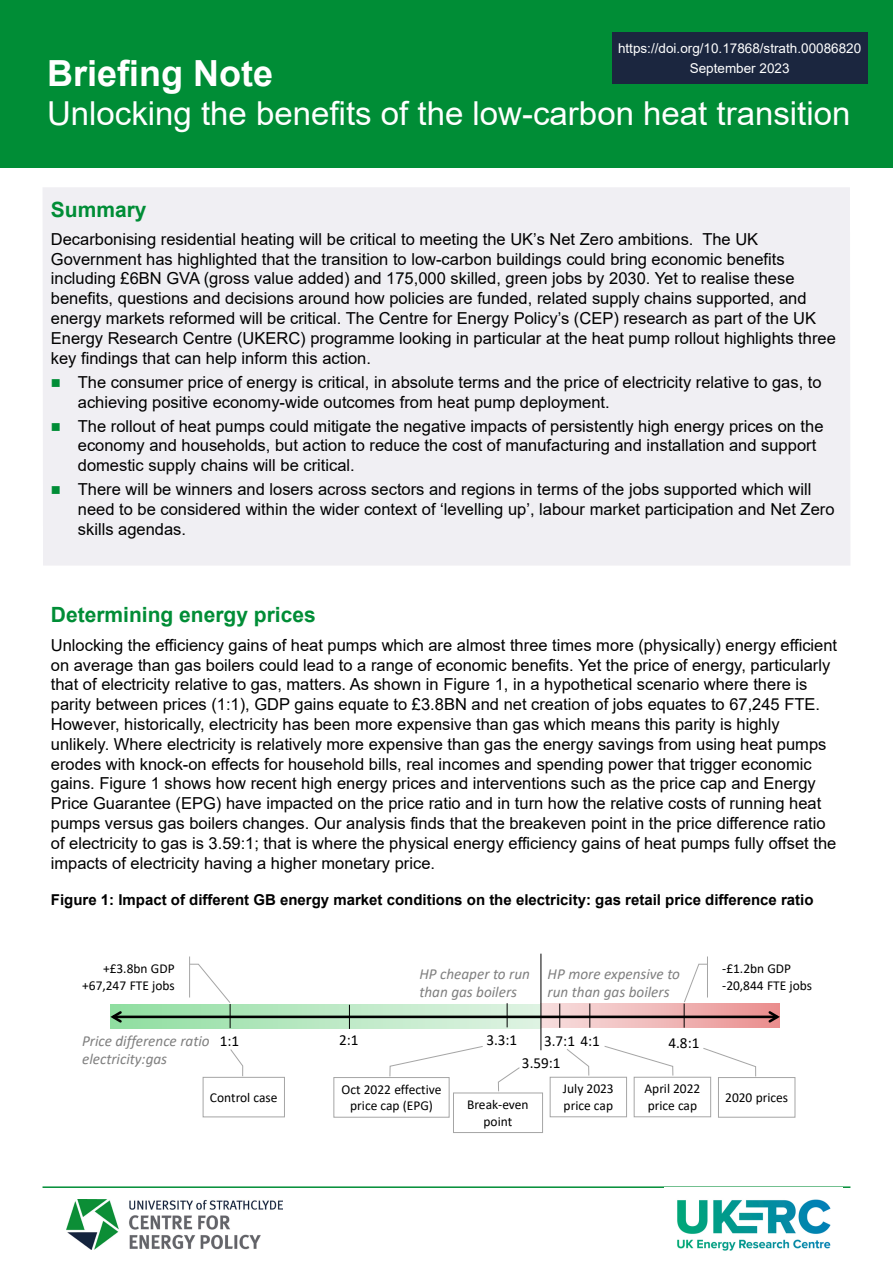
<style>
.page{position:relative;width:893px;height:1263px;background:#fff}
.page>*{position:absolute;margin:0;border:0;box-sizing:border-box;transform-origin:0 0}
.t1{font:700 36px "Arial";color:#fff}
.t2{font:33px "Arial";color:#fff}
.t3{font:700 21px "Arial";color:#008d36}
.t4{font:16.5px/19.8px "Arial";color:#000}
.t5{font:italic 15.3px/18.5px "Calibri";color:#7f7f7f}
.t6{font:15.3px "Calibri";color:#000}
.t7{font:700 15px "Arial";color:#000}
.t8{font:13.65px/16.4px "Calibri";color:#000}
.t9{font:13.5px/20.4px "Arial";color:#fff;text-align:center}
.s1{color:#008d36}
</style>
<div class="page">
<div style="left:0;top:0;width:893px;height:168px;background:#008d36"></div>
<hr style="left:43px;top:1186px;width:807px;height:2px;background:#008d36">
<img style="left:66px;top:1199px;width:216px;height:50px">
<img style="left:677px;top:1199px;width:154px;height:52px">
<div style="left:612px;top:32px;width:255px;height:52px;background:#1b263f"></div>
<div style="left:43px;top:187px;width:807px;height:378px;background:#f0eff3"></div>
<svg style="left:542px;top:1004px;width:238px;height:24px;background:#edb7b7"></svg>
<svg style="left:111px;top:1004px;width:430px;height:24px;background:#bae7c3"></svg>
<hr style="left:113px;top:1015px;width:664px;height:3px;background:#000">
<svg style="left:766px;top:1009px;width:14px;height:16px"></svg>
<svg style="left:110px;top:1009px;width:14px;height:16px"></svg>
<svg style="left:349px;top:1005px;width:1px;height:24px"></svg>
<svg style="left:507px;top:1003px;width:1px;height:24px"></svg>
<svg style="left:590px;top:1003px;width:1px;height:25px"></svg>
<hr style="left:541px;top:954px;width:1px;height:96px;background:#000">
<div style="left:333px;top:1077px;width:117px;height:40px;border:1px solid #a5a5a5"></div>
<svg style="left:389px;top:1046px;width:94px;height:31px"></svg>
<div style="left:634px;top:1077px;width:77px;height:40px;border:1px solid #a5a5a5"></div>
<svg style="left:604px;top:1046px;width:70px;height:30px"></svg>
<div style="left:718px;top:1077px;width:77px;height:40px;border:1px solid #a5a5a5"></div>
<svg style="left:702px;top:1048px;width:54px;height:29px"></svg>
<div style="left:453px;top:1092px;width:90px;height:41px;border:1px solid #a5a5a5"></div>
<svg style="left:498px;top:1067px;width:22px;height:25px"></svg>
<div style="left:203px;top:1077px;width:82px;height:40px;border:1px solid #a5a5a5"></div>
<svg style="left:230px;top:1049px;width:14px;height:28px"></svg>
<svg style="left:559px;top:1004px;width:1px;height:24px"></svg>
<div style="left:550px;top:1077px;width:77px;height:40px;border:1px solid #a5a5a5"></div>
<svg style="left:566px;top:1049px;width:24px;height:27px"></svg>
<hr style="left:189px;top:956px;width:1px;height:41px;background:#a5a5a5">
<svg style="left:189px;top:963px;width:42px;height:65px"></svg>
<hr style="left:707px;top:956px;width:1px;height:41px;background:#a5a5a5">
<svg style="left:683px;top:963px;width:25px;height:65px"></svg>
<p class="t9" style="left:618px;top:38px;width:245px">https://doi.org/10.17868/strath.00086820<br>September 2023</p>
<h1 class="t1" style="left:47px;top:48px;width:228px">Briefing Note</h1>
<h2 class="t2" style="left:47px;top:91px;width:805px">Unlocking the benefits of the low-carbon heat transition</h2>
<p class="t3" style="left:51px;top:194px;width:97px">Summary</p>
<p class="t4" style="left:51px;top:229px;width:786px">Decarbonising residential heating will be critical to meeting the UK’s Net Zero ambitions. The UK Government has highlighted that the transition to low-carbon buildings could bring economic benefits including £6BN GVA (gross value added) and 175,000 skilled, green jobs by 2030. Yet to realise these benefits, questions and decisions around how policies are funded, related supply chains supported, and energy markets reformed will be critical. The Centre for Energy Policy’s (CEP) research as part of the UK Energy Research Centre (UKERC) programme looking in particular at the heat pump rollout highlights three key findings that can help inform this action.</p>
<p class="t4" style="left:78px;top:372px;width:745px;text-indent:-27px"><span class="s1">■</span> The consumer price of energy is critical, in absolute terms and the price of electricity relative to gas, to achieving positive economy-wide outcomes from heat pump deployment.</p>
<p class="t4" style="left:78px;top:416px;width:747px;text-indent:-27px"><span class="s1">■</span> The rollout of heat pumps could mitigate the negative impacts of persistently high energy prices on the economy and households, but action to reduce the cost of manufacturing and installation and support domestic supply chains will be critical.</p>
<p class="t4" style="left:78px;top:479px;width:758px;text-indent:-27px"><span class="s1">■</span> There will be winners and losers across sectors and regions in terms of the jobs supported which will need to be considered within the wider context of ‘levelling up’, labour market participation and Net Zero skills agendas.</p>
<p class="t3" style="left:51px;top:600px;width:266px">Determining energy prices</p>
<p class="t4" style="left:51px;top:635px;width:788px">Unlocking the efficiency gains of heat pumps which are almost three times more (physically) energy efficient on average than gas boilers could lead to a range of economic benefits. Yet the price of energy, particularly that of electricity relative to gas, matters. As shown in Figure 1, in a hypothetical scenario where there is parity between prices (1:1), GDP gains equate to £3.8BN and net creation of jobs equates to 67,245 FTE.<br>However, historically, electricity has been more expensive than gas which means this parity is highly unlikely. Where electricity is relatively more expensive than gas the energy savings from using heat pumps erodes with knock-on effects for household bills, real incomes and spending power that trigger economic gains. Figure 1 shows how recent high energy prices and interventions such as the price cap and Energy Price Guarantee (EPG) have impacted on the price ratio and in turn how the relative costs of running heat pumps versus gas boilers changes. Our analysis finds that the breakeven point in the price difference ratio of electricity to gas is 3.59:1; that is where the physical energy efficiency gains of heat pumps fully offset the impacts of electricity having a higher monetary price.</p>
<p class="t7" style="left:51px;top:889px;width:764px">Figure 1: Impact of different GB energy market conditions on the electricity: gas retail price difference ratio</p>
<p class="t8" style="left:82px;top:960px;width:94px;text-align:right">+£3.8bn GDP +67,247 FTE jobs</p>
<p class="t8" style="left:722px;top:960px;width:91px">-£1.2bn GDP -20,844 FTE jobs</p>
<p class="t5" style="left:419px;top:964px;width:112px">HP cheaper to run than gas boilers</p>
<p class="t5" style="left:548px;top:963px;width:134px">HP more expensive to run than gas boilers</p>
<p class="t5" style="left:82px;top:1031px;width:129px">Price difference ratio electricity:gas</p>
<p class="t6" style="left:220px;top:1030px;width:21px">1:1</p>
<p class="t6" style="left:339px;top:1029px;width:21px">2:1</p>
<p class="t6" style="left:486px;top:1029px;width:32px">3.3:1</p>
<p class="t6" style="left:544px;top:1030px;width:57px">3.7:1 4:1</p>
<p class="t6" style="left:668px;top:1032px;width:32px">4.8:1</p>
<p class="t6" style="left:522px;top:1052px;width:40px">3.59:1</p>
<p class="t8" style="left:210px;top:1089px;width:69px">Control case</p>
<p class="t8" style="left:563px;top:1080px;width:52px">July 2023 price cap</p>
<p class="t8" style="left:342px;top:1081px;width:101px;text-align:center">Oct 2022 effective price cap (EPG)</p>
<p class="t8" style="left:644px;top:1080px;width:57px">April 2022 price cap</p>
<p class="t8" style="left:725px;top:1089px;width:64px">2020 prices</p>
<p class="t8" style="left:467px;top:1096px;width:63px;text-align:center">Break-even point</p>
</div>
